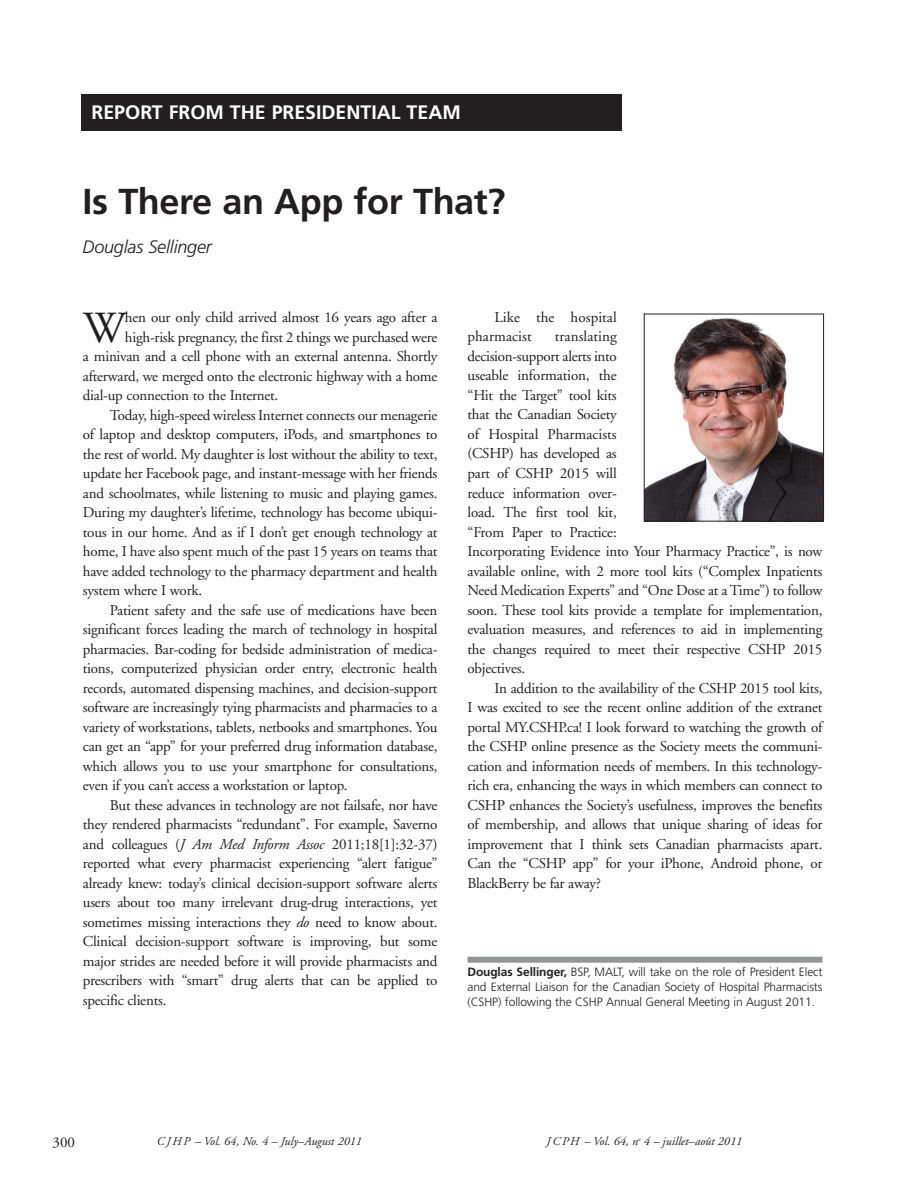
<style>
.page{position:relative;width:905px;height:1202px;background:#fff}
.page>*{position:absolute;margin:0;border:0;box-sizing:border-box;transform-origin:0 0}
.t1{font:44.4px "Adobe Garamond";color:#231f20}
.t2{font:700 36px "Frutiger";letter-spacing:-.01em;color:#231f20}
.t3{font:700 19.5px "Frutiger";color:#fff}
.t4{font:italic 300 18px "Frutiger";letter-spacing:-.01em;color:#231f20}
.t5{font:15px/19.5px "Adobe Garamond";letter-spacing:-.015em;color:#231f20}
.t6{font:15px/19.5px "Adobe Garamond";letter-spacing:.005em;color:#231f20}
.t7{font:300 12px/15px "Frutiger";letter-spacing:-.01em;color:#231f20;text-align:justify}
.t8{font:italic 12px "Adobe Garamond";color:#231f20}
.s1{font-style:italic}
.s2{font-weight:700}
</style>
<div class="page">
<div style="left:467px;top:956px;width:355px;height:6px;background:#939598"></div>
<img style="left:645px;top:318px;width:177px;height:201px">
<div style="left:643px;top:314px;width:181px;height:207px;border:1px solid #231f20"></div>
<div style="left:81px;top:94px;width:540px;height:36px;background:#231f20"></div>
<h3 class="t3" style="left:92px;top:105px;width:371px">REPORT FROM THE PRESIDENTIAL TEAM</h3>
<h2 class="t2" style="left:82px;top:187px;width:424px">Is There an App for That?</h2>
<p class="t4" style="left:82px;top:239px;width:131px">Douglas Sellinger</p>
<p class="t5" style="left:125px;top:309px;width:314px">hen our only child arrived almost 16 years ago after a</p>
<p class="t5" style="left:125px;top:328px;width:314px">high-risk pregnancy, the first 2 things we purchased were</p>
<p class="t5" style="left:83px;top:348px;width:356px">a minivan and a cell phone with an external antenna. Shortly</p>
<p class="t5" style="left:83px;top:367px;width:356px">afterward, we merged onto the electronic highway with a home</p>
<p class="t5" style="left:83px;top:387px;width:197px">dial-up connection to the Internet.</p>
<p class="t5" style="left:110px;top:406px;width:329px">Today, high-speed wireless Internet connects our menagerie</p>
<p class="t5" style="left:83px;top:426px;width:356px">of laptop and desktop computers, iPods, and smartphones to</p>
<p class="t5" style="left:83px;top:445px;width:356px">the rest of world. My daughter is lost without the ability to text,</p>
<p class="t5" style="left:83px;top:465px;width:356px">update her Facebook page, and instant-message with her friends</p>
<p class="t5" style="left:83px;top:484px;width:356px">and schoolmates, while listening to music and playing games.</p>
<p class="t5" style="left:83px;top:504px;width:356px">During my daughter’s lifetime, technology has become ubiqui-</p>
<p class="t5" style="left:83px;top:523px;width:356px">tous in our home. And as if I don’t get enough technology at</p>
<p class="t5" style="left:83px;top:543px;width:356px">home, I have also spent much of the past 15 years on teams that</p>
<p class="t5" style="left:83px;top:562px;width:356px">have added technology to the pharmacy department and health</p>
<p class="t5" style="left:83px;top:582px;width:121px">system where I work.</p>
<p class="t5" style="left:110px;top:601px;width:329px">Patient safety and the safe use of medications have been</p>
<p class="t5" style="left:83px;top:621px;width:356px">significant forces leading the march of technology in hospital</p>
<p class="t5" style="left:83px;top:640px;width:356px">pharmacies. Bar-coding for bedside administration of medica-</p>
<p class="t5" style="left:83px;top:660px;width:356px">tions, computerized physician order entry, electronic health</p>
<p class="t5" style="left:83px;top:679px;width:356px">records, automated dispensing machines, and decision-support</p>
<p class="t5" style="left:83px;top:699px;width:356px">software are increasingly tying pharmacists and pharmacies to a</p>
<p class="t5" style="left:83px;top:718px;width:356px">variety of workstations, tablets, netbooks and smartphones. You</p>
<p class="t5" style="left:83px;top:738px;width:356px">can get an “app” for your preferred drug information database,</p>
<p class="t5" style="left:83px;top:757px;width:356px">which allows you to use your smartphone for consultations,</p>
<p class="t5" style="left:83px;top:777px;width:266px">even if you can’t access a workstation or laptop.</p>
<p class="t5" style="left:110px;top:796px;width:329px">But these advances in technology are not failsafe, nor have</p>
<p class="t5" style="left:83px;top:816px;width:356px">they rendered pharmacists “redundant”. For example, Saverno</p>
<p class="t5" style="left:83px;top:835px;width:356px">and colleagues (<span class="s1">J Am Med Inform Assoc</span> 2011;18[1]:32-37)</p>
<p class="t5" style="left:83px;top:855px;width:356px">reported what every pharmacist experiencing “alert fatigue”</p>
<p class="t5" style="left:83px;top:874px;width:356px">already knew: today’s clinical decision-support software alerts</p>
<p class="t5" style="left:83px;top:894px;width:356px">users about too many irrelevant drug-drug interactions, yet</p>
<p class="t5" style="left:83px;top:913px;width:356px">sometimes missing interactions they <span class="s1">do</span> need to know about.</p>
<p class="t5" style="left:83px;top:933px;width:356px">Clinical decision-support software is improving, but some</p>
<p class="t5" style="left:83px;top:952px;width:356px">major strides are needed before it will provide pharmacists and</p>
<p class="t5" style="left:83px;top:972px;width:356px">prescribers with “smart” drug alerts that can be applied to</p>
<p class="t5" style="left:83px;top:991px;width:85px">specific clients.</p>
<h1 class="t1" style="left:83px;top:310px;width:44px">W</h1>
<p class="t6" style="left:467px;top:309px;width:151px;text-indent:27px">Like the hospital pharmacist</p>
<p class="t5" style="left:467px;top:328px;width:356px;text-indent:87px">translating<br>decision-support alerts into<br>useable information, the<br>“Hit the Target” tool kits<br>that the Canadian Society<br>of Hospital Pharmacists<br>(CSHP) has developed as<br>part of CSHP 2015 will<br>reduce information over-<br>load. The first tool kit,<br>“From Paper to Practice:<br>Incorporating Evidence into Your Pharmacy Practice”, is now available online, with 2 more tool kits (“Complex Inpatients Need Medication Experts” and “One Dose at a Time”) to follow soon. These tool kits provide a template for implementation, evaluation measures, and references to aid in implementing the changes required to meet their respective CSHP 2015 objectives.</p>
<p class="t5" style="left:467px;top:679px;width:356px;text-align:justify;text-indent:27px">In addition to the availability of the CSHP 2015 tool kits, I was excited to see the recent online addition of the extranet portal MY.CSHP.ca! I look forward to watching the growth of the CSHP online presence as the Society meets the communi&shy;cation and information needs of members. In this technology&shy;rich era, enhancing the ways in which members can connect to CSHP enhances the Society’s usefulness, improves the benefits of membership, and allows that unique sharing of ideas for improvement that I think sets Canadian pharmacists apart.<br>Can the “CSHP app” for your iPhone, Android phone, or BlackBerry be far away?</p>
<p class="t7" style="left:467px;top:965px;width:356px"><span class="s2">Douglas Sellinger,</span> BSP, MALT, will take on the role of President Elect and External Liaison for the Canadian Society of Hospital Pharmacists (CSHP) following the CSHP Annual General Meeting in August 2011.</p>
<p class="t5" style="left:52px;top:1133px;width:24px">300</p>
<p class="t8" style="left:546px;top:1136px;width:197px">JCPH – Vol. 64, n<sup>o</sup> 4 – juillet–août 2011</p>
<p class="t8" style="left:157px;top:1136px;width:206px">CJHP – Vol. 64, No. 4 – July–August 2011</p>
</div>
